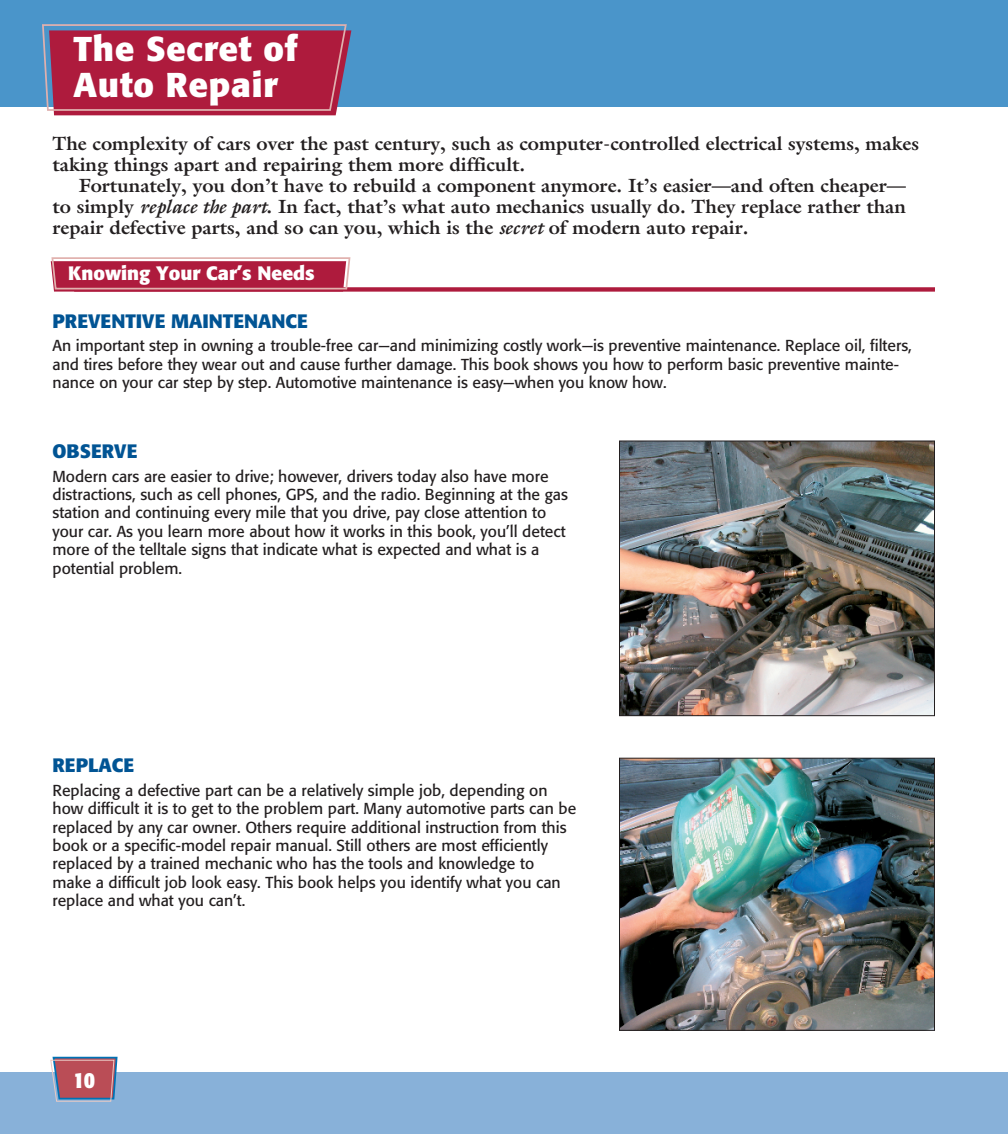
<style>
.page{position:relative;width:1008px;height:1134px;background:#fff}
.page>*{position:absolute;margin:0;border:0;box-sizing:border-box;transform-origin:0 0}
.t1{font:700 34.12px/36.4px "Formata";letter-spacing:.025em;color:#fff}
.t2{font:700 condensed 22.75px "Formata";color:#fff}
.t3{font:700 19.25px/21px "Galliard Std";color:#231f20}
.t4{font:700 19.25px "Formata";color:#015494}
.t5{font:700 19.25px "Formata";color:#fff}
.t6{font:15.75px/18.4px "Formata";color:#231f20}
.s1{font-style:italic}
</style>
<div class="page">
<div style="left:0;top:0;width:1008px;height:107px;background:#4a95ca"></div>
<div style="left:0;top:1072px;width:1008px;height:62px;background:#88b1d9"></div>
<svg style="left:50px;top:1057px;width:68px;height:45px;background:#a46778"></svg>
<svg style="left:42px;top:24px;width:309px;height:91px;background:#a72e50"></svg>
<div style="left:74px;top:287px;width:860px;height:5px;background:#ae1b3d"></div>
<svg style="left:51px;top:257px;width:300px;height:35px;background:#ba3f5a"></svg>
<img style="left:621px;top:443px;width:312px;height:271px">
<div style="left:619px;top:441px;width:316px;height:275px;border:1px solid #231f20"></div>
<img style="left:621px;top:760px;width:312px;height:269px">
<div style="left:619px;top:758px;width:316px;height:273px;border:1px solid #231f20"></div>
<h1 class="t1" style="left:74px;top:33px;width:226px">The Secret of<br>Auto Repair</h1>
<p class="t3" style="left:52px;top:135px;width:868px">The complexity of cars over the past century, such as computer-controlled electrical systems, makes taking things apart and repairing them more difficult.</p>
<p class="t3" style="left:52px;top:177px;width:855px;text-align:justify;text-indent:26px">Fortunately, you don’t have to rebuild a component anymore. It’s easier—and often cheaper— to simply <span class="s1">replace the part</span>. In fact, that’s what auto mechanics usually do. They replace rather than repair defective parts, and so can you, which is the <span class="s1">secret</span> of modern auto repair.</p>
<p class="t5" style="left:68px;top:264px;width:248px">Knowing Your Car’s Needs</p>
<p class="t4" style="left:52px;top:312px;width:257px">PREVENTIVE MAINTENANCE</p>
<p class="t6" style="left:52px;top:338px;width:861px">An important step in owning a trouble-free car—and minimizing costly work—is preventive maintenance. Replace oil, filters, and tires before they wear out and cause further damage. This book shows you how to perform basic preventive mainte&shy;nance on your car step by step. Automotive maintenance is easy—when you know how.</p>
<p class="t4" style="left:52px;top:443px;width:87px">OBSERVE</p>
<p class="t6" style="left:52px;top:468px;width:517px">Modern cars are easier to drive; however, drivers today also have more distractions, such as cell phones, GPS, and the radio. Beginning at the gas station and continuing every mile that you drive, pay close attention to your car. As you learn more about how it works in this book, you’ll detect more of the telltale signs that indicate what is expected and what is a potential problem.</p>
<p class="t4" style="left:52px;top:757px;width:83px">REPLACE</p>
<p class="t6" style="left:52px;top:782px;width:525px">Replacing a defective part can be a relatively simple job, depending on how difficult it is to get to the problem part. Many automotive parts can be replaced by any car owner. Others require additional instruction from this book or a specific-model repair manual. Still others are most efficiently replaced by a trained mechanic who has the tools and knowledge to make a difficult job look easy. This book helps you identify what you can replace and what you can’t.</p>
<h2 class="t2" style="left:73px;top:1070px;width:24px">10</h2>
</div>
